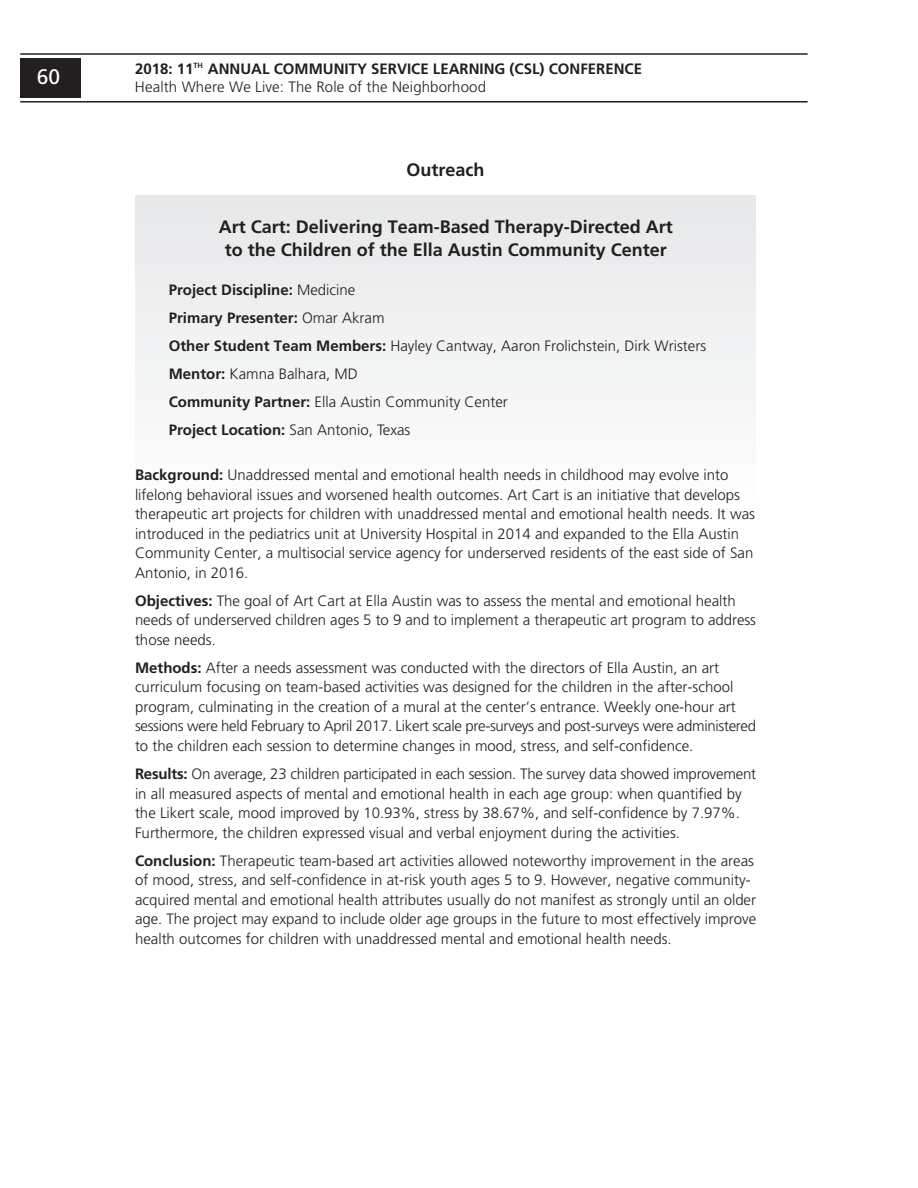
<style>
.page{position:relative;width:918px;height:1188px;background:#fff}
.page>*{position:absolute;margin:0;border:0;box-sizing:border-box;transform-origin:0 0}
.t1{font:21px "Frutiger";color:#fff}
.t2{font:700 18px/22.5px "Frutiger";color:#231f20;text-align:center}
.t3{font:300 15px/19.5px "Frutiger";color:#231f20}
.t4{font:700 15px/18px "Frutiger";color:#231f20}
.s1{font-weight:300}
.s2{font-weight:700}
</style>
<div class="page">
<hr style="left:20px;top:101px;width:788px;height:2px;background:#231f20">
<hr style="left:20px;top:53px;width:788px;height:2px;background:#231f20">
<div style="left:135px;top:198px;width:621px;height:321px;background:#f2f3f4"></div>
<hr style="left:135px;top:196px;width:621px;height:3px;background:#e6e7e9">
<div style="left:20px;top:58px;width:61px;height:40px;background:#231f20"></div>
<h1 class="t1" style="left:37px;top:68px;width:25px">60</h1>
<p class="t4" style="left:135px;top:61px;width:509px">2018: 11<sup>TH</sup> ANNUAL COMMUNITY SERVICE LEARNING (CSL) CONFERENCE<br><span class="s1">Health Where We Live: The Role of the Neighborhood</span></p>
<p class="t2" style="left:407px;top:160px;width:80px">Outreach</p>
<p class="t2" style="left:219px;top:217px;width:456px">Art Cart: Delivering Team-Based Therapy-Directed Art to the Children of the Ella Austin Community Center</p>
<p class="t3" style="left:169px;top:276px;width:539px;line-height:28.2px"><span class="s2">Project Discipline:</span> Medicine<br><span class="s2">Primary Presenter:</span> Omar Akram<br><span class="s2">Other Student Team Members:</span> Hayley Cantway, Aaron Frolichstein, Dirk Wristers <span class="s2">Mentor:</span> Kamna Balhara, MD<br><span class="s2">Community Partner:</span> Ella Austin Community Center<br><span class="s2">Project Location:</span> San Antonio, Texas</p>
<p class="t3" style="left:135px;top:466px;width:622px"><span class="s2">Background:</span> Unaddressed mental and emotional health needs in childhood may evolve into lifelong behavioral issues and worsened health outcomes. Art Cart is an initiative that develops therapeutic art projects for children with unaddressed mental and emotional health needs. It was introduced in the pediatrics unit at University Hospital in 2014 and expanded to the Ella Austin Community Center, a multisocial service agency for underserved residents of the east side of San Antonio, in 2016.</p>
<p class="t3" style="left:135px;top:592px;width:623px"><span class="s2">Objectives:</span> The goal of Art Cart at Ella Austin was to assess the mental and emotional health needs of underserved children ages 5 to 9 and to implement a therapeutic art program to address those needs.</p>
<p class="t3" style="left:135px;top:659px;width:623px"><span class="s2">Methods:</span> After a needs assessment was conducted with the directors of Ella Austin, an art curriculum focusing on team-based activities was designed for the children in the after-school program, culminating in the creation of a mural at the center’s entrance. Weekly one-hour art sessions were held February to April 2017. Likert scale pre-surveys and post-surveys were administered to the children each session to determine changes in mood, stress, and self-confidence.</p>
<p class="t3" style="left:135px;top:765px;width:623px"><span class="s2">Results:</span> On average, 23 children participated in each session. The survey data showed improvement in all measured aspects of mental and emotional health in each age group: when quantified by the Likert scale, mood improved by 10.93%, stress by 38.67%, and self-confidence by 7.97%.<br>Furthermore, the children expressed visual and verbal enjoyment during the activities.</p>
<p class="t3" style="left:135px;top:852px;width:623px"><span class="s2">Conclusion:</span> Therapeutic team-based art activities allowed noteworthy improvement in the areas of mood, stress, and self-confidence in at-risk youth ages 5 to 9. However, negative community&shy;acquired mental and emotional health attributes usually do not manifest as strongly until an older age. The project may expand to include older age groups in the future to most effectively improve health outcomes for children with unaddressed mental and emotional health needs.</p>
</div>
